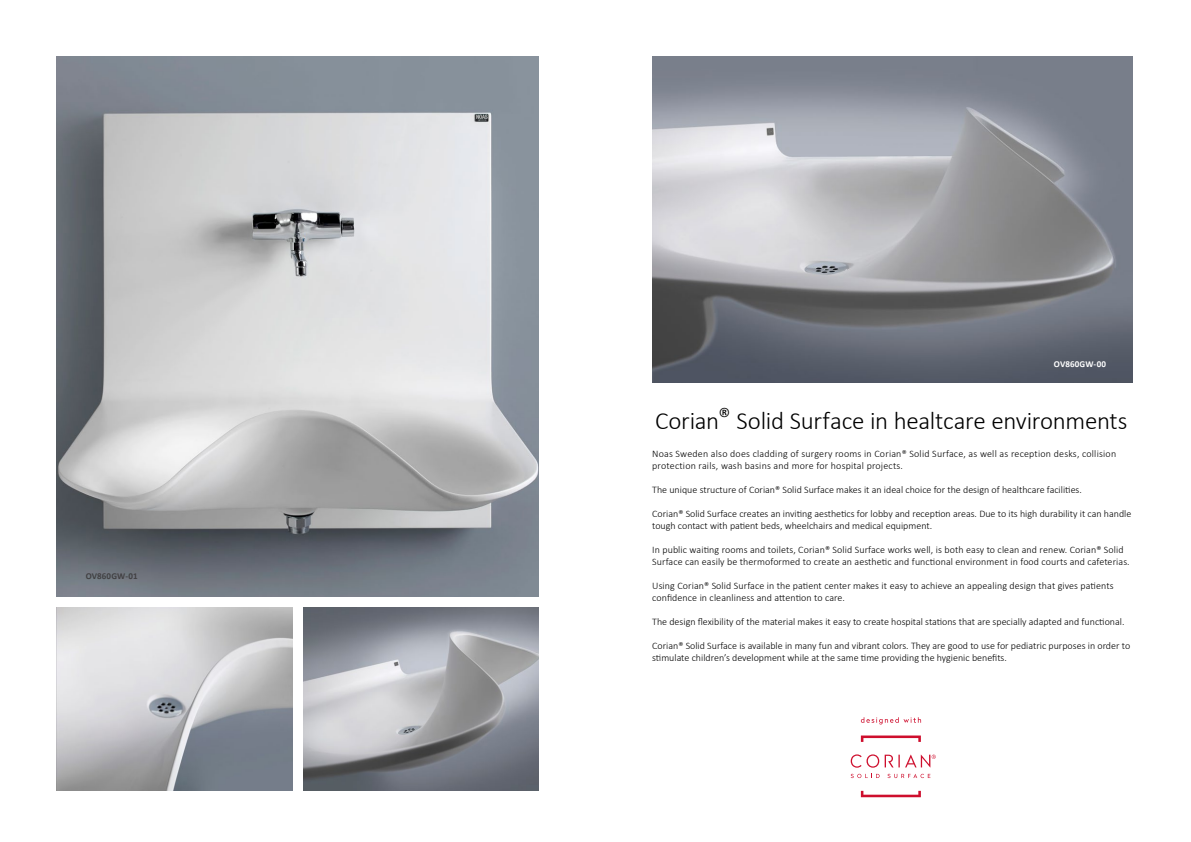
<style>
.page{position:relative;width:1191px;height:842px;background:#fff}
.page>*{position:absolute;margin:0;border:0;box-sizing:border-box;transform-origin:0 0}
.t1{font:300 25px "Calibri";letter-spacing:-.015em;color:#000}
.t2{font:300 10px/12px "Calibri";color:#000}
.t3{font:300 10px/12px "Calibri";letter-spacing:.02em;color:#000}
.t4{font:700 9px "Calibri";letter-spacing:.01em;color:#414042}
.t5{font:700 9px "Calibri";letter-spacing:.015em;color:#fff}
</style>
<div class="page">
<img style="left:57px;top:57px;width:482px;height:539px">
<img style="left:652px;top:57px;width:480px;height:326px">
<img style="left:57px;top:607px;width:235px;height:183px">
<img style="left:303px;top:607px;width:236px;height:183px">
<svg style="left:861px;top:791px;width:60px;height:6px"></svg>
<svg style="left:861px;top:735px;width:60px;height:7px"></svg>
<svg style="left:850px;top:754px;width:85px;height:14px"></svg>
<svg style="left:850px;top:774px;width:29px;height:4px"></svg>
<svg style="left:887px;top:774px;width:43px;height:4px"></svg>
<svg style="left:861px;top:717px;width:60px;height:7px"></svg>
<p class="t4" style="left:86px;top:570px;width:53px">OV860GW-01</p>
<p class="t5" style="left:1054px;top:357px;width:54px">OV860GW-00</p>
<h1 class="t1" style="left:655px;top:405px;width:474px">Corian® Solid Surface in healtcare environments</h1>
<p class="t3" style="left:652px;top:447px;width:465px">Noas Sweden also does cladding of surgery rooms in Corian® Solid Surface, as well as reception desks, collision protection rails, wash basins and more for hospital projects.</p>
<p class="t2" style="left:652px;top:483px;width:431px">The unique structure of Corian® Solid Surface makes it an ideal choice for the design of healthcare facilities.</p>
<p class="t2" style="left:652px;top:507px;width:480px">Corian® Solid Surface creates an inviting aesthetics for lobby and reception areas. Due to its high durability it can handle tough contact with patient beds, wheelchairs and medical equipment.</p>
<p class="t2" style="left:652px;top:543px;width:479px">In public waiting rooms and toilets, Corian® Solid Surface works well, is both easy to clean and renew. Corian® Solid<br>Surface can easily be thermoformed to create an aesthetic and functional environment in food courts and cafeterias.</p>
<p class="t2" style="left:652px;top:579px;width:463px">Using Corian® Solid Surface in the patient center makes it easy to achieve an appealing design that gives patients confidence in cleanliness and attention to care.</p>
<p class="t2" style="left:652px;top:615px;width:474px">The design flexibility of the material makes it easy to create hospital stations that are specially adapted and functional.</p>
<p class="t2" style="left:652px;top:639px;width:479px">Corian® Solid Surface is available in many fun and vibrant colors. They are good to use for pediatric purposes in order to stimulate children’s development while at the same time providing the hygienic benefits.</p>
</div>
